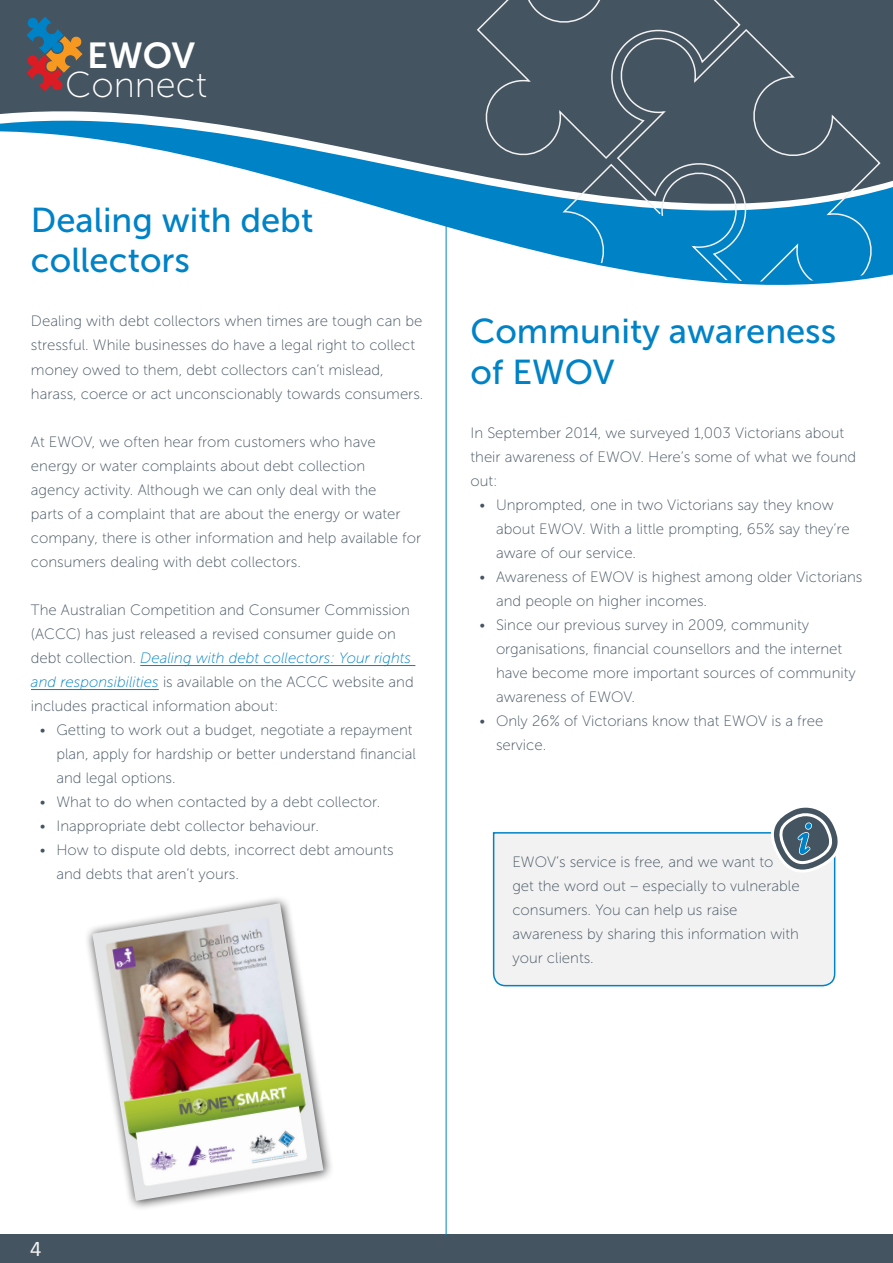
<style>
.page{position:relative;width:893px;height:1263px;background:#fff}
.page>*{position:absolute;margin:0;border:0;box-sizing:border-box;transform-origin:0 0}
.t1{font:36px "Museo Sans 100";color:#fff}
.t2{font:36px "Museo Sans 700";color:#fff}
.t3{font:34.5px/40.5px "Museo Sans 500";color:#0082c7}
.t4{font:22.5px "Calibri";color:#f2f2f2}
.t5{font:15px/24px "Museo Sans 100";color:#455461}
.s1{font-style:italic;color:#0082c7}
</style>
<div class="page">
<div style="left:0;top:1235px;width:893px;height:28px;background:#455461"></div>
<svg style="left:392px;top:211px;width:501px;height:143px"></svg>
<svg style="left:0;top:108px;width:893px;height:103px"></svg>
<div style="left:0;top:0;width:893px;height:108px;background:#455461"></div>
<svg style="left:476px;top:0;width:406px;height:330px"></svg>
<svg style="left:26px;top:17px;width:57px;height:74px"></svg>
<hr style="left:140px;top:665px;width:275px;height:1px;background:#0082c7">
<hr style="left:31px;top:689px;width:128px;height:1px;background:#0082c7">
<hr style="left:446px;top:225px;width:1px;height:1010px;background:#0082c7">
<div style="left:492px;top:832px;width:344px;height:155px;background:#f2f2f2"></div>
<svg style="left:768px;top:807px;width:70px;height:67px"></svg>
<div style="left:84px;top:895px;width:250px;height:316px;background:#000;opacity:.78"></div>
<img style="left:92px;top:903px;width:231px;height:298px">
<h1 class="t2" style="left:87px;top:36px;width:109px">EWOV</h1>
<h1 class="t1" style="left:65px;top:65px;width:143px">Connect</h1>
<h2 class="t3" style="left:31px;top:200px;width:284px">Dealing with debt collectors</h2>
<p class="t5" style="left:31px;top:309px;width:394px">Dealing with debt collectors when times are tough can be stressful. While businesses do have a legal right to collect money owed to them, debt collectors can’t mislead, harass, coerce or act unconscionably towards consumers.</p>
<p class="t5" style="left:31px;top:429px;width:392px">At EWOV, we often hear from customers who have energy or water complaints about debt collection<br>agency activity. Although we can only deal with the<br>parts of a complaint that are about the energy or water company, there is other information and help available for consumers dealing with debt collectors.</p>
<p class="t5" style="left:31px;top:597px;width:384px">The Australian Competition and Consumer Commission (ACCC) has just released a revised consumer guide on debt collection. <span class="s1">Dealing with debt collectors: Your rights and responsibilities</span> is available on the ACCC website and includes practical information about:</p>
<p class="t5" style="left:56px;top:717px;width:361px;text-indent:-17px">• Getting to work out a budget, negotiate a repayment plan, apply for hardship or better understand financial and legal options.</p>
<p class="t5" style="left:40px;top:789px;width:342px">• What to do when contacted by a debt collector.</p>
<p class="t5" style="left:40px;top:813px;width:280px">• Inappropriate debt collector behaviour.</p>
<p class="t5" style="left:56px;top:837px;width:339px;text-indent:-17px">• How to dispute old debts, incorrect debt amounts and debts that aren’t yours.</p>
<h2 class="t3" style="left:470px;top:311px;width:367px">Community awareness of EWOV</h2>
<p class="t5" style="left:470px;top:420px;width:387px">In September 2014, we surveyed 1,003 Victorians about their awareness of EWOV. Here’s some of what we found out:</p>
<p class="t5" style="left:496px;top:492px;width:355px;text-indent:-16px">• Unprompted, one in two Victorians say they know about EWOV. With a little prompting, 65% say they’re aware of our service.</p>
<p class="t5" style="left:496px;top:564px;width:368px;text-indent:-16px">• Awareness of EWOV is highest among older Victorians and people on higher incomes.</p>
<p class="t5" style="left:496px;top:612px;width:361px;text-indent:-16px">• Since our previous survey in 2009, community organisations, financial counsellors and the internet have become more important sources of community awareness of EWOV.</p>
<p class="t5" style="left:496px;top:708px;width:329px;text-indent:-16px">• Only 26% of Victorians know that EWOV is a free service.</p>
<p class="t5" style="left:512px;top:850px;width:289px">EWOV’s service is free, and we want to<br>get the word out – especially to vulnerable consumers. You can help us raise awareness by sharing this information with your clients.</p>
<h3 class="t4" style="left:30px;top:1234px;width:13px">4</h3>
</div>
